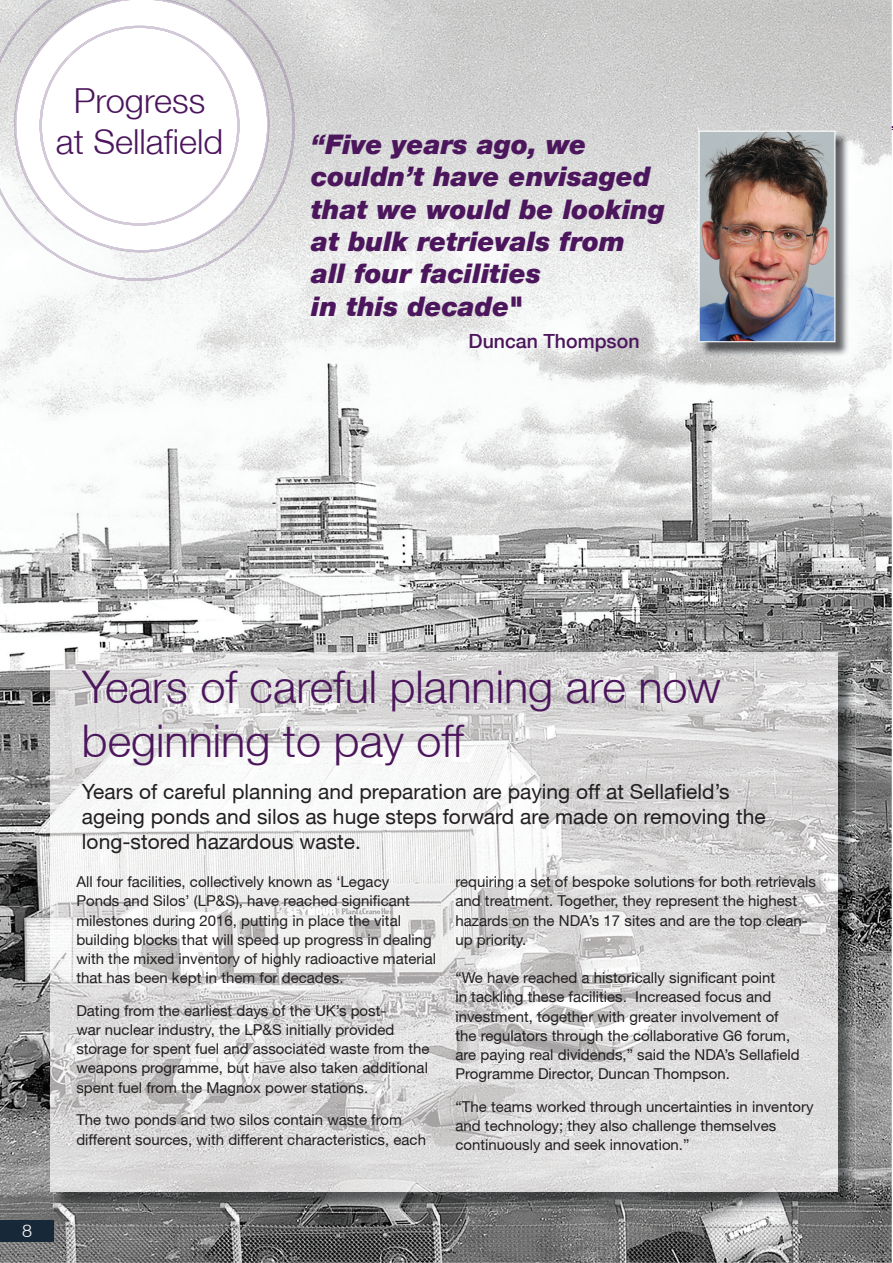
<style>
.page{position:relative;width:893px;height:1263px;background:#fff}
.page>*{position:absolute;margin:0;border:0;box-sizing:border-box;transform-origin:0 0}
.t1{font:300 45px/54px "Helvetica Neue";color:#4c165d}
.t2{font:300 34.5px/41.4px "Helvetica Neue";color:#4c165d;text-align:center}
.t3{font:italic 900 27px/32.4px "Helvetica Neue";color:#4c165d}
.t4{font:21px/25.2px "Helvetica Neue";color:#231f20}
.t5{font:500 19.5px "Helvetica Neue";color:#4c165d}
.t6{font:300 18px "Helvetica Neue";color:#fff}
.t7{font:15px/19.2px "Helvetica Neue";color:#231f20}
</style>
<div class="page">
<hr style="left:221px;top:129px;width:671px;height:1px;background:#4c165d">
<hr style="left:221px;top:127px;width:671px;height:1px;background:#4c165d">
<hr style="left:221px;top:126px;width:671px;height:1px;background:#4c165d">
<img style="left:0;top:0;width:891px;height:1263px">
<svg style="left:0;top:0;width:293px;height:279px"></svg>
<svg style="left:16px;top:0;width:251px;height:250px"></svg>
<svg style="left:40px;top:26px;width:199px;height:200px"></svg>
<div style="left:0;top:1220px;width:54px;height:22px;background:#172938"></div>
<img style="left:700px;top:132px;width:149px;height:224px">
<img style="left:698px;top:131px;width:137px;height:211px">
<img style="left:806px;top:655px;width:49px;height:555px">
<img style="left:53px;top:1192px;width:753px;height:18px">
<img style="left:50px;top:653px;width:787px;height:539px">
<h2 class="t2" style="left:56px;top:83px;width:169px">Progress at Sellafield</h2>
<h3 class="t3" style="left:311px;top:130px;width:355px">“Five years ago, we couldn’t have envisaged that we would be looking at bulk retrievals from all four facilities<br>in this decade"</h3>
<h3 class="t5" style="left:468px;top:333px;width:172px">Duncan Thompson</h3>
<p class="t6" style="left:22px;top:1225px;width:12px">8</p>
<h1 class="t1" style="left:82px;top:664px;width:640px">Years of careful planning are now beginning to pay off</h1>
<h3 class="t4" style="left:82px;top:781px;width:685px">Years of careful planning and preparation are paying off at Sellafield’s ageing ponds and silos as huge steps forward are made on removing the long-stored hazardous waste.</h3>
<p class="t7" style="left:76px;top:874px;width:361px">All four facilities, collectively known as ‘Legacy<br>Ponds and Silos’ (LP&amp;S), have reached significant milestones during 2016, putting in place the vital building blocks that will speed up progress in dealing with the mixed inventory of highly radioactive material that has been kept in them for decades.</p>
<p class="t7" style="left:76px;top:1002px;width:355px">Dating from the earliest days of the UK’s post-<br>war nuclear industry, the LP&amp;S initially provided storage for spent fuel and associated waste from the weapons programme, but have also taken additional spent fuel from the Magnox power stations.</p>
<p class="t7" style="left:76px;top:1112px;width:351px">The two ponds and two silos contain waste from different sources, with different characteristics, each</p>
<p class="t7" style="left:455px;top:874px;width:362px">requiring a set of bespoke solutions for both retrievals and treatment. Together, they represent the highest hazards on the NDA’s 17 sites and are the top clean&shy;up priority.</p>
<p class="t7" style="left:455px;top:970px;width:346px">“We have reached a historically significant point<br>in tackling these facilities. Increased focus and investment, together with greater involvement of the regulators through the collaborative G6 forum, are paying real dividends,” said the NDA’s Sellafield Programme Director, Duncan Thompson.</p>
<p class="t7" style="left:455px;top:1098px;width:359px">“The teams worked through uncertainties in inventory and technology; they also challenge themselves continuously and seek innovation.”</p>
</div>
